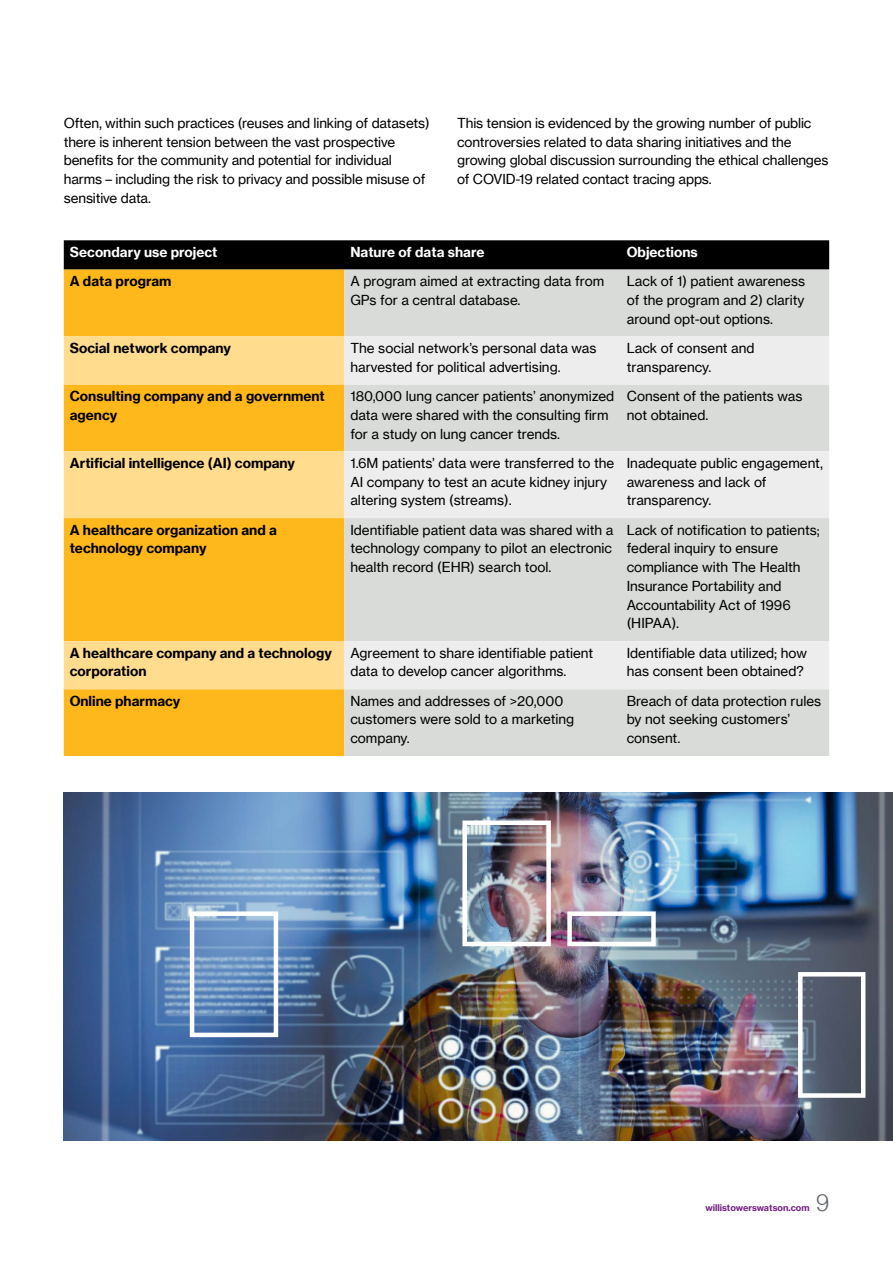
<style>
.page{position:relative;width:893px;height:1263px;background:#fff}
.page>*{position:absolute;margin:0;border:0;box-sizing:border-box;transform-origin:0 0}
.t1{font:24px "N Haas Grotesk DS Pro 45 Lt";color:#63666a}
.t2{font:13.5px/18.8px "N Haas Grotesk TX Pro 55 Rg";color:#000}
.t3{font:13.5px/18.8px "N Haas Grotesk TX Pro 75 Bd";color:#000}
.t4{font:13.5px "N Haas Grotesk TX Pro 75 Bd";color:#fff}
.t5{font:9px "N Haas Grotesk TX Pro 75 Bd";color:#752383}
</style>
<div class="page">
<div style="left:64px;top:240px;width:765px;height:30px;background:#000"></div>
<div style="left:64px;top:270px;width:280px;height:486px;background:#ffb81c"></div>
<div style="left:344px;top:270px;width:485px;height:486px;background:#d8dbd8"></div>
<svg style="left:64px;top:336px;width:280px;height:353px;fill:#ffb81c"></svg>
<svg style="left:344px;top:336px;width:485px;height:353px;fill:#d8dbd8"></svg>
<img style="left:64px;top:793px;width:829px;height:347px">
<div style="left:798px;top:972px;width:67px;height:126px;border:4px solid #fff"></div>
<div style="left:190px;top:911px;width:88px;height:126px;border:4px solid #fff"></div>
<div style="left:567px;top:911px;width:89px;height:35px;border:4px solid #fff"></div>
<div style="left:462px;top:820px;width:89px;height:126px;border:4px solid #fff"></div>
<p class="t2" style="left:64px;top:113px;width:367px">Often, within such practices (reuses and linking of datasets) there is inherent tension between the vast prospective benefits for the community and potential for individual harms – including the risk to privacy and possible misuse of sensitive data.</p>
<p class="t2" style="left:457px;top:113px;width:373px">This tension is evidenced by the growing number of public controversies related to data sharing initiatives and the growing global discussion surrounding the ethical challenges of COVID-19 related contact tracing apps.</p>
<p class="t4" style="left:70px;top:243px;width:149px">Secondary use project</p>
<p class="t4" style="left:350px;top:243px;width:136px">Nature of data share</p>
<p class="t4" style="left:627px;top:243px;width:73px">Objections</p>
<p class="t3" style="left:70px;top:272px;width:103px">A data program</p>
<p class="t2" style="left:350px;top:272px;width:255px">A program aimed at extracting data from<br>GPs for a central database.</p>
<p class="t2" style="left:627px;top:272px;width:180px;text-align:justify">Lack of 1) patient awareness of the program and 2) clarity around opt-out options.</p>
<p class="t3" style="left:70px;top:339px;width:163px">Social network company</p>
<p class="t2" style="left:350px;top:339px;width:248px">The social network’s personal data was harvested for political advertising.</p>
<p class="t2" style="left:627px;top:339px;width:129px">Lack of consent and transparency.</p>
<p class="t3" style="left:70px;top:387px;width:257px">Consulting company and a government agency</p>
<p class="t2" style="left:350px;top:387px;width:265px">180,000 lung cancer patients’ anonymized data were shared with the consulting firm for a study on lung cancer trends.</p>
<p class="t2" style="left:627px;top:387px;width:177px">Consent of the patients was not obtained.</p>
<p class="t3" style="left:70px;top:453px;width:227px">Artificial intelligence (AI) company</p>
<p class="t2" style="left:350px;top:453px;width:265px">1.6M patients’ data were transferred to the<br>AI company to test an acute kidney injury altering system (streams).</p>
<p class="t2" style="left:627px;top:453px;width:198px">Inadequate public engagement, awareness and lack of transparency.</p>
<p class="t3" style="left:70px;top:520px;width:209px">A healthcare organization and a technology company</p>
<p class="t2" style="left:350px;top:520px;width:264px;text-align:justify">Identifiable patient data was shared with a technology company to pilot an electronic health record (EHR) search tool.</p>
<p class="t2" style="left:627px;top:520px;width:195px">Lack of notification to patients; federal inquiry to ensure compliance with The Health<br>Insurance Portability and<br>Accountability Act of 1996 (HIPAA).</p>
<p class="t3" style="left:70px;top:643px;width:264px">A healthcare company and a technology corporation</p>
<p class="t2" style="left:350px;top:643px;width:244px">Agreement to share identifiable patient data to develop cancer algorithms.</p>
<p class="t2" style="left:627px;top:643px;width:182px">Identifiable data utilized; how has consent been obtained?</p>
<p class="t3" style="left:70px;top:691px;width:112px">Online pharmacy</p>
<p class="t2" style="left:350px;top:691px;width:225px">Names and addresses of &gt;20,000 customers were sold to a marketing company.</p>
<p class="t2" style="left:627px;top:691px;width:196px">Breach of data protection rules by not seeking customers’ consent.</p>
<p class="t5" style="left:705px;top:1202px;width:106px">willistowerswatson.com</p>
<h1 class="t1" style="left:816px;top:1189px;width:15px">9</h1>
</div>
